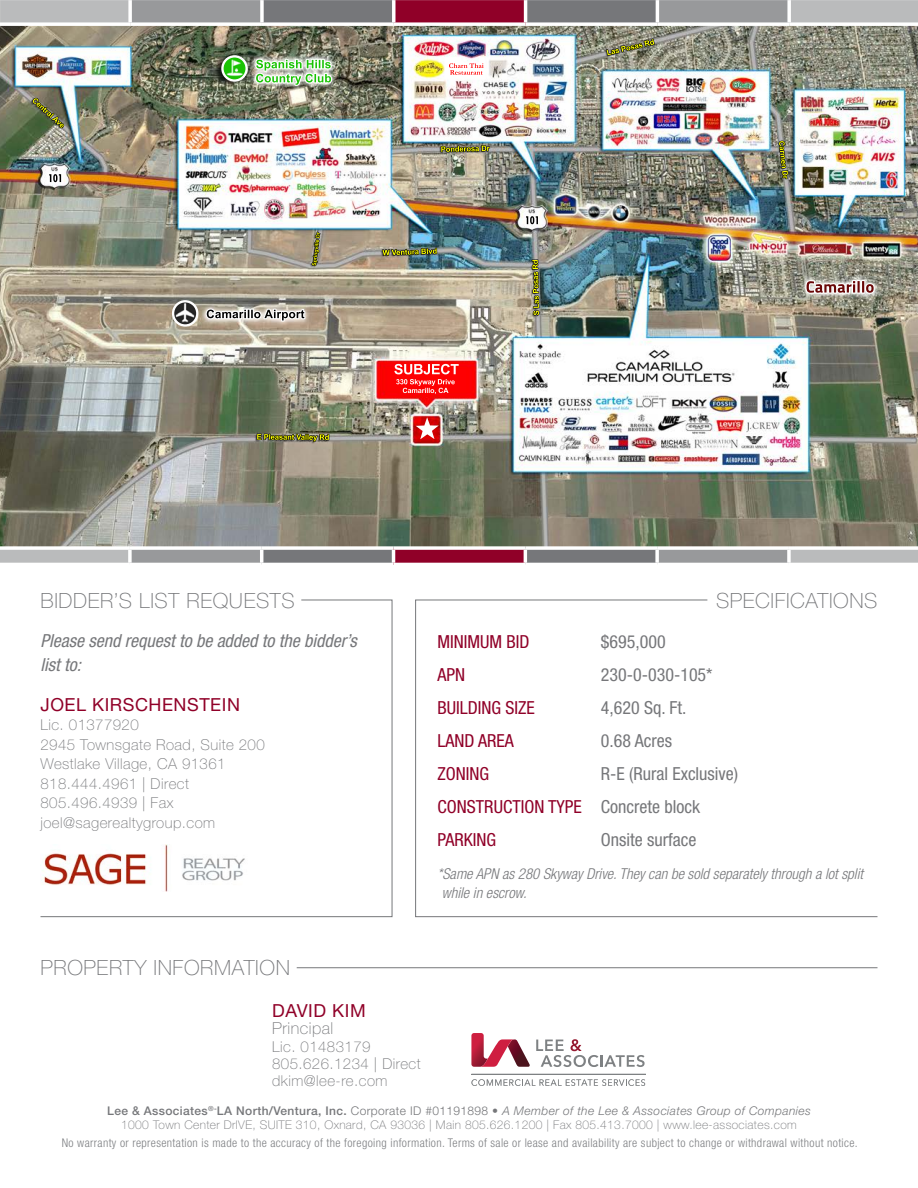
<style>
.page{position:relative;width:918px;height:1188px;background:#fff}
.page>*{position:absolute;margin:0;border:0;box-sizing:border-box;transform-origin:0 0}
.t1{font:100 21px "Helvetica Neue LT Std";letter-spacing:.03em;color:#76777a}
.t2{font:condensed 18px "Helvetica Neue LT Std";color:#900028}
.t3{font:condensed 18px "Helvetica Neue LT Std";color:#76777a}
.t4{font:italic condensed 18px/24px "Helvetica Neue LT Std";color:#76777a}
.t5{font:18px "Helvetica Neue LT Std";letter-spacing:.03em;color:#900028}
.t6{font:100 16.5px "Helvetica Neue LT Std";letter-spacing:.03em;color:#76777a}
.t7{font:100 15px "Helvetica Neue LT Std";letter-spacing:.03em;color:#76777a}
.t8{font:italic 300 condensed 15px/19.5px "Helvetica Neue LT Std";color:#76777a}
.t9{font:300 condensed 12px "Helvetica Neue LT Std";letter-spacing:.03em;color:#7e8083}
.t10{font:italic 300 12px "Helvetica Neue LT Std";letter-spacing:.03em;color:#76777a}
.t11{font:100 12px "Helvetica Neue LT Std";letter-spacing:.03em;color:#76777a}
.s1{color:#76777a}
.s2{font-weight:500;font-style:normal}
.s3{font-style:normal}
</style>
<div class="page">
<img style="left:1px;top:26px;width:917px;height:520px">
<img style="left:172px;top:300px;width:26px;height:27px;border-radius:13px">
<img style="left:174px;top:302px;width:22px;height:22px">
<img style="left:206px;top:309px;width:56px;height:10px">
<img style="left:207px;top:310px;width:97px;height:10px">
<img style="left:255px;top:59px;width:48px;height:13px">
<img style="left:256px;top:60px;width:75px;height:8px">
<img style="left:221px;top:55px;width:27px;height:27px;border-radius:13px">
<img style="left:224px;top:58px;width:21px;height:21px">
<img style="left:382px;top:248px;width:55px;height:7px">
<img style="left:257px;top:434px;width:72px;height:6px">
<img style="left:313px;top:232px;width:7px;height:26px">
<img style="left:441px;top:145px;width:49px;height:1px">
<img style="left:441px;top:146px;width:49px;height:6px">
<img style="left:32px;top:98px;width:22px;height:21px">
<img style="left:33px;top:98px;width:18px;height:19px">
<img style="left:532px;top:259px;width:6px;height:32px">
<img style="left:532px;top:260px;width:6px;height:23px">
<img style="left:779px;top:141px;width:7px;height:28px">
<img style="left:779px;top:141px;width:6px;height:25px">
<img style="left:621px;top:39px;width:34px;height:8px">
<img style="left:631px;top:39px;width:23px;height:10px">
<svg style="left:49px;top:174px;width:12px;height:8px"></svg>
<svg style="left:526px;top:216px;width:12px;height:8px"></svg>
<img style="left:416px;top:417px;width:23px;height:22px">
<img style="left:396px;top:379px;width:18px;height:5px">
<img style="left:394px;top:364px;width:65px;height:10px">
<img style="left:449px;top:63px;width:28px;height:5px">
<img style="left:806px;top:280px;width:69px;height:14px">
<img style="left:807px;top:281px;width:67px;height:12px">
<svg style="left:0;top:0;width:918px;height:22px;background:#99868d"></svg>
<svg style="left:0;top:22px;width:130px;height:4px"></svg>
<svg style="left:130px;top:22px;width:132px;height:4px"></svg>
<svg style="left:262px;top:22px;width:132px;height:4px"></svg>
<svg style="left:394px;top:22px;width:132px;height:4px"></svg>
<svg style="left:526px;top:22px;width:131px;height:4px"></svg>
<svg style="left:657px;top:22px;width:132px;height:4px"></svg>
<svg style="left:789px;top:22px;width:129px;height:4px"></svg>
<svg style="left:0;top:546px;width:130px;height:1px"></svg>
<svg style="left:130px;top:546px;width:132px;height:2px"></svg>
<svg style="left:262px;top:546px;width:132px;height:2px"></svg>
<svg style="left:394px;top:546px;width:131px;height:1px"></svg>
<svg style="left:525px;top:546px;width:132px;height:2px"></svg>
<svg style="left:657px;top:546px;width:132px;height:2px"></svg>
<svg style="left:789px;top:546px;width:129px;height:1px"></svg>
<svg style="left:0;top:548px;width:918px;height:15px;background:#a7969c"></svg>
<svg style="left:536px;top:1039px;width:109px;height:28px"></svg>
<svg style="left:471px;top:1033px;width:59px;height:34px"></svg>
<hr style="left:471px;top:1074px;width:175px;height:1px;background:#7e8183">
<svg style="left:471px;top:1079px;width:174px;height:7px"></svg>
<hr style="left:297px;top:967px;width:581px;height:1px;background:#76777a">
<svg style="left:415px;top:600px;width:463px;height:317px"></svg>
<svg style="left:40px;top:600px;width:352px;height:317px"></svg>
<img style="left:40px;top:845px;width:211px;height:47px">
<p class="t1" style="left:40px;top:589px;width:256px">BIDDER’S LIST REQUESTS</p>
<p class="t4" style="left:41px;top:629px;width:318px">Please send request to be added to the bidder’s list to:</p>
<p class="t5" style="left:40px;top:693px;width:201px">JOEL KIRSCHENSTEIN</p>
<p class="t7" style="left:40px;top:716px;width:100px">Lic. 01377920</p>
<p class="t7" style="left:40px;top:736px;width:226px">2945 Townsgate Road, Suite 200</p>
<p class="t7" style="left:40px;top:755px;width:187px">Westlake Village, CA 91361</p>
<p class="t7" style="left:40px;top:775px;width:150px">818.444.4961 | Direct</p>
<p class="t7" style="left:40px;top:794px;width:134px">805.496.4939 | Fax</p>
<p class="t7" style="left:40px;top:814px;width:176px">joel@sagerealtygroup.com</p>
<p class="t1" style="left:716px;top:589px;width:163px">SPECIFICATIONS</p>
<p class="t2" style="left:437px;top:631px;width:94px">MINIMUM BID</p>
<p class="t3" style="left:601px;top:631px;width:66px">$695,000</p>
<p class="t2" style="left:437px;top:664px;width:29px">APN</p>
<p class="t3" style="left:601px;top:664px;width:113px">230-0-030-105*</p>
<p class="t2" style="left:437px;top:697px;width:99px">BUILDING SIZE</p>
<p class="t3" style="left:601px;top:697px;width:87px">4,620 Sq. Ft.</p>
<p class="t2" style="left:437px;top:730px;width:78px">LAND AREA</p>
<p class="t3" style="left:601px;top:730px;width:73px">0.68 Acres</p>
<p class="t2" style="left:437px;top:763px;width:53px">ZONING</p>
<p class="t3" style="left:601px;top:763px;width:139px">R-E (Rural Exclusive)</p>
<p class="t2" style="left:437px;top:796px;width:264px">CONSTRUCTION TYPE <span class="s1">Concrete block</span></p>
<p class="t2" style="left:437px;top:829px;width:60px">PARKING</p>
<p class="t3" style="left:601px;top:829px;width:97px">Onsite surface</p>
<p class="t8" style="left:442px;top:864px;width:423px;text-indent:-4px">*Same APN as 280 Skyway Drive. They can be sold separately through a lot split while in escrow.</p>
<p class="t1" style="left:40px;top:956px;width:251px">PROPERTY INFORMATION</p>
<p class="t5" style="left:272px;top:1000px;width:95px">DAVID KIM</p>
<p class="t6" style="left:272px;top:1019px;width:63px">Principal</p>
<p class="t7" style="left:272px;top:1038px;width:100px">Lic. 01483179</p>
<p class="t7" style="left:272px;top:1055px;width:150px">805.626.1234 | Direct</p>
<p class="t7" style="left:272px;top:1072px;width:117px">dkim@lee-re.com</p>
<p class="t10" style="left:107px;top:1103px;width:705px"><span class="s2">Lee &amp; Associates</span><sup>®-</sup><span class="s2">LA North/Ventura, Inc.</span> <span class="s3">Corporate ID #01191898 •</span> A Member of the Lee &amp; Associates Group of Companies</p>
<p class="t11" style="left:121px;top:1118px;width:677px">1000 Town Center DrIVE, SUITE 310, Oxnard, CA 93036 | Main 805.626.1200 | Fax 805.413.7000 | www.lee-associates.com</p>
<p class="t9" style="left:62px;top:1136px;width:798px">No warranty or representation is made to the accuracy of the foregoing information. Terms of sale or lease and availability are subject to change or withdrawal without notice.</p>
</div>
